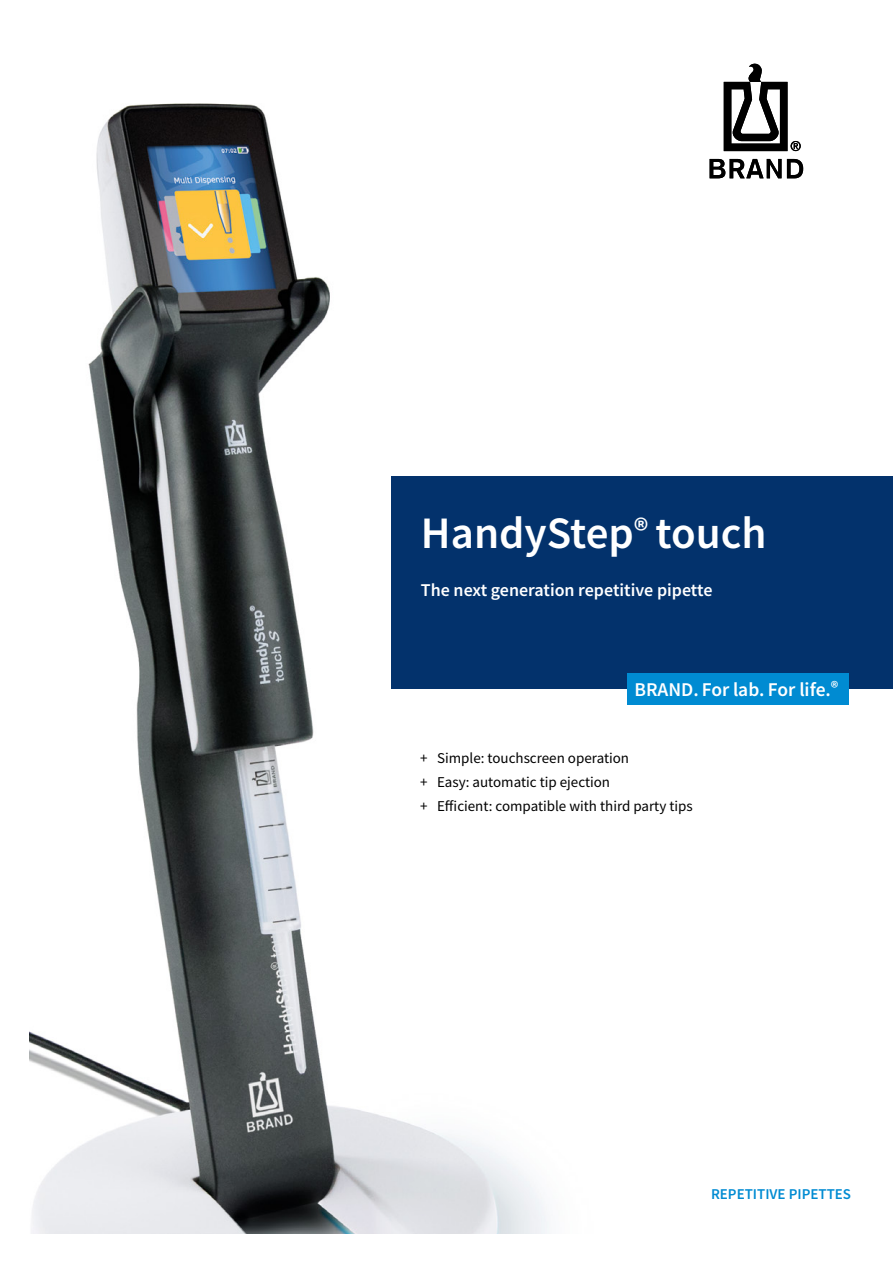
<style>
.page{position:relative;width:893px;height:1263px;background:#fff}
.page>*{position:absolute;margin:0;border:0;box-sizing:border-box;transform-origin:0 0}
.t1{font:600 45px "Source Sans Pro";color:#fff}
.t2{font:600 19.5px "Source Sans Pro";color:#fff}
.t3{font:600 18px "Source Sans Pro";color:#fff}
.t4{font:15px/23.7px "Source Sans Pro";color:#000}
.t5{font:600 15px "Source Sans Pro";color:#008bd2}
.s1{font-size:17.1px}
</style>
<div class="page">
<svg style="left:787px;top:159px;width:16px;height:19px"></svg>
<svg style="left:710px;top:159px;width:71px;height:19px"></svg>
<svg style="left:724px;top:64px;width:77px;height:87px"></svg>
<img style="left:30px;top:103px;width:519px;height:1130px">
<div style="left:391px;top:476px;width:502px;height:213px;background:#03326c"></div>
<div style="left:627px;top:674px;width:221px;height:31px;background:#008bd2"></div>
<h1 class="t1" style="left:421px;top:504px;width:347px">HandyStep<sup>®</sup> touch</h1>
<p class="t3" style="left:421px;top:578px;width:293px">The next generation repetitive pipette</p>
<h2 class="t2" style="left:634px;top:676px;width:206px">BRAND. For lab. For life.<span class="s1">®</span></h2>
<p class="t4" style="left:420px;top:746px;width:274px">+ Simple: touchscreen operation<br>+ Easy: automatic tip ejection<br>+ Efficient: compatible with third party tips</p>
<p class="t5" style="left:711px;top:1184px;width:142px">REPETITIVE PIPETTES</p>
</div>
